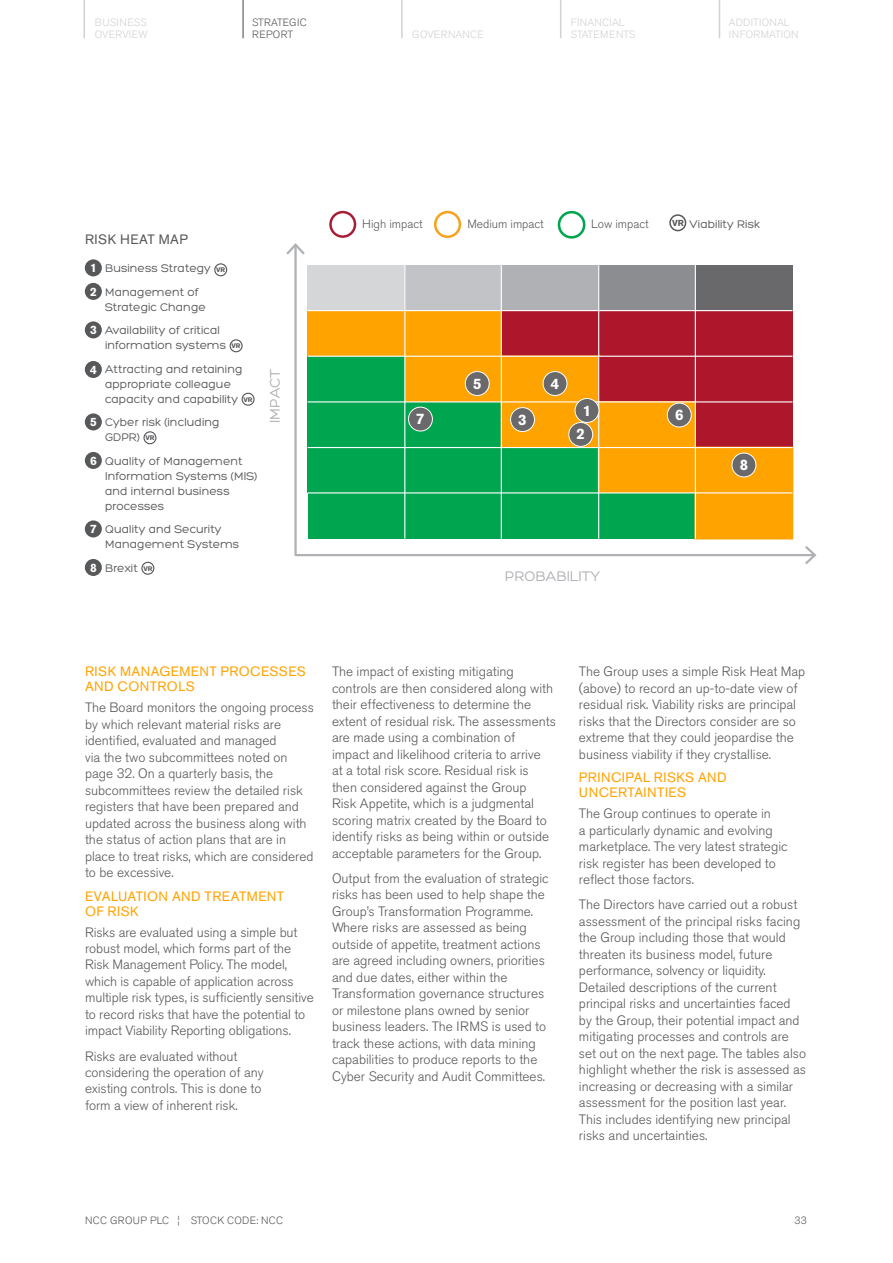
<style>
.page{position:relative;width:893px;height:1263px;background:#fff}
.page>*{position:absolute;margin:0;border:0;box-sizing:border-box;transform-origin:0 0}
.t1{font:15px "Hero";letter-spacing:-.005em;color:#b0b1b5}
.t2{font:700 15px "Akzidenz Grotesk Std";color:#fff}
.t3{font:300 13.5px/16.5px "Akzidenz Grotesk Std";color:#57585a}
.t4{font:13.5px/15px "Akzidenz Grotesk Std";letter-spacing:.035em;color:#ffa300}
.t5{font:13.5px "Akzidenz Grotesk Std";letter-spacing:.04em;color:#57585a}
.t6{font:12px/15px "Hero";color:#57585a}
.t7{font:300 12px "Akzidenz Grotesk Std";color:#57585a}
.t8{font:300 10.5px/12px "Akzidenz Grotesk Std";letter-spacing:.01em;color:#d1d2d4}
.t9{font:300 10.5px/12px "Akzidenz Grotesk Std";letter-spacing:.03em;color:#d1d2d4}
.t10{font:300 10.5px "Akzidenz Grotesk Std";letter-spacing:.03em;color:#57585a}
.t11{font:300 10.5px/12px "Akzidenz Grotesk Std";letter-spacing:.01em;color:#57585a}
.s1{font-family:"Akzidenz Grotesk Std";font-weight:700;color:#fff}
.s2{font-family:"Akzidenz Grotesk Std";font-weight:700;font-size:6.6px}
</style>
<div class="page">
<svg style="left:294px;top:255px;width:511px;height:302px;background:#9b9a5f"></svg>
<svg style="left:286px;top:243px;width:19px;height:12px"></svg>
<svg style="left:805px;top:546px;width:11px;height:18px"></svg>
<div style="left:667px;top:403px;width:25px;height:24px;background:#69696c;border:1px solid #fff;border-radius:50%"></div>
<div style="left:408px;top:407px;width:25px;height:24px;background:#69696c;border:1px solid #fff;border-radius:50%"></div>
<div style="left:575px;top:398px;width:24px;height:25px;background:#69696c;border:1px solid #fff;border-radius:50%"></div>
<div style="left:465px;top:371px;width:25px;height:25px;background:#69696c;border:1px solid #fff;border-radius:50%"></div>
<div style="left:543px;top:371px;width:24px;height:25px;background:#69696c;border:1px solid #fff;border-radius:50%"></div>
<div style="left:510px;top:407px;width:25px;height:25px;background:#69696c;border:1px solid #fff;border-radius:50%"></div>
<div style="left:568px;top:422px;width:25px;height:25px;background:#69696c;border:1px solid #fff;border-radius:50%"></div>
<div style="left:732px;top:453px;width:24px;height:24px;background:#69696c;border:1px solid #fff;border-radius:50%"></div>
<div style="left:85px;top:259px;width:17px;height:17px;background:#57585a;border-radius:50%"></div>
<div style="left:214px;top:263px;width:13px;height:13px;border:1px solid #57585a;border-radius:50%"></div>
<div style="left:85px;top:283px;width:17px;height:17px;background:#57585a;border-radius:50%"></div>
<div style="left:85px;top:321px;width:17px;height:17px;background:#57585a;border-radius:50%"></div>
<div style="left:230px;top:339px;width:13px;height:13px;border:1px solid #57585a;border-radius:50%"></div>
<div style="left:85px;top:361px;width:17px;height:17px;background:#57585a;border-radius:50%"></div>
<div style="left:242px;top:393px;width:13px;height:13px;border:1px solid #57585a;border-radius:50%"></div>
<div style="left:85px;top:413px;width:17px;height:17px;background:#57585a;border-radius:50%"></div>
<div style="left:143px;top:431px;width:13px;height:13px;border:1px solid #57585a;border-radius:50%"></div>
<div style="left:85px;top:452px;width:17px;height:17px;background:#57585a;border-radius:50%"></div>
<div style="left:85px;top:520px;width:17px;height:17px;background:#57585a;border-radius:50%"></div>
<div style="left:85px;top:559px;width:17px;height:17px;background:#57585a;border-radius:50%"></div>
<div style="left:141px;top:562px;width:13px;height:13px;border:1px solid #57585a;border-radius:50%"></div>
<div style="left:669px;top:214px;width:17px;height:17px;border:2px solid #57585a;border-radius:50%"></div>
<div style="left:329px;top:211px;width:27px;height:27px;border:2px solid #a91c35;border-radius:50%"></div>
<div style="left:434px;top:211px;width:27px;height:27px;border:3px solid #f8a11c;border-radius:50%"></div>
<div style="left:558px;top:211px;width:27px;height:28px;border:3px solid #00a54f;border-radius:50%"></div>
<hr style="left:401px;top:0;width:2px;height:38px;background:#d1d2d4">
<hr style="left:560px;top:0;width:1px;height:38px;background:#d1d2d4">
<hr style="left:719px;top:0;width:1px;height:38px;background:#d1d2d4">
<hr style="left:84px;top:0;width:1px;height:38px;background:#d1d2d4">
<hr style="left:242px;top:0;width:2px;height:38px;background:#808285">
<p class="t8" style="left:95px;top:17px;width:54px">BUSINESS<br>OVERVIEW</p>
<p class="t11" style="left:252px;top:17px;width:56px">STRATEGIC<br>REPORT</p>
<p class="t9" style="left:412px;top:29px;width:73px">GOVERNANCE</p>
<p class="t8" style="left:571px;top:17px;width:66px">FINANCIAL<br>STATEMENTS</p>
<p class="t9" style="left:729px;top:17px;width:71px">ADDITIONAL<br>INFORMATION</p>
<p class="t5" style="left:85px;top:231px;width:104px">RISK HEAT MAP</p>
<p class="t6" style="left:90px;top:257px;width:137px;line-height:23.5px"><span class="s1">1</span> Business Strategy <span class="s2">VR<br></span><span class="s1">2</span> Management of</p>
<p class="t6" style="left:90px;top:295px;width:131px;line-height:23.5px;text-align:center">Strategic Change<br><span class="s1">3</span> Availability of critical</p>
<p class="t6" style="left:90px;top:334px;width:154px;line-height:23.5px;text-align:right">information systems <span class="s2">VR<br></span><span class="s1">4</span> Attracting and retaining</p>
<p class="t6" style="left:105px;top:376px;width:149px">appropriate colleague capacity and capability <span class="s2">VR</span></p>
<p class="t6" style="left:105px;top:415px;width:116px;text-indent:-15px"><span class="s1">5</span> Cyber risk (including<br>GDPR) <span class="s2">VR</span></p>
<p class="t6" style="left:105px;top:453px;width:154px;text-indent:-15px"><span class="s1">6</span> Quality of Management<br>Information Systems (MIS) and internal business processes</p>
<p class="t6" style="left:105px;top:522px;width:136px;text-indent:-15px"><span class="s1">7</span> Quality and Security<br>Management Systems</p>
<p class="t6" style="left:90px;top:560px;width:64px"><span class="s1">8</span> Brexit <span class="s2">VR</span></p>
<p class="t1" style="left:267px;top:423px;width:56px;rotate:-90deg">IMPACT</p>
<p class="t7" style="left:362px;top:217px;width:62px">High impact</p>
<p class="t7" style="left:467px;top:217px;width:78px">Medium impact</p>
<p class="t7" style="left:591px;top:217px;width:59px">Low impact</p>
<p class="t6" style="left:672px;top:217px;width:90px"><sup>VR</sup> Viability Risk</p>
<p class="t2" style="left:473px;top:375px;width:10px">5</p>
<p class="t2" style="left:551px;top:375px;width:10px">4</p>
<p class="t2" style="left:518px;top:411px;width:10px">3</p>
<p class="t2" style="left:583px;top:402px;width:10px">1</p>
<p class="t2" style="left:416px;top:410px;width:10px">7</p>
<p class="t2" style="left:675px;top:406px;width:10px">6</p>
<p class="t2" style="left:576px;top:426px;width:10px">2</p>
<p class="t1" style="left:505px;top:569px;width:96px">PROBABILITY</p>
<p class="t2" style="left:740px;top:456px;width:10px">8</p>
<p class="t4" style="left:85px;top:664px;width:222px">RISK MANAGEMENT PROCESSES<br>AND CONTROLS</p>
<p class="t3" style="left:85px;top:700px;width:230px">The Board monitors the ongoing process by which relevant material risks are identified, evaluated and managed<br>via the two subcommittees noted on page 32. On a quarterly basis, the subcommittees review the detailed risk registers that have been prepared and updated across the business along with the status of action plans that are in place to treat risks, which are considered to be excessive.</p>
<p class="t4" style="left:85px;top:888px;width:201px">EVALUATION AND TREATMENT<br>OF RISK</p>
<p class="t3" style="left:85px;top:924px;width:230px">Risks are evaluated using a simple but robust model, which forms part of the Risk Management Policy. The model, which is capable of application across multiple risk types, is sufficiently sensitive to record risks that have the potential to impact Viability Reporting obligations.</p>
<p class="t3" style="left:85px;top:1048px;width:180px">Risks are evaluated without considering the operation of any existing controls. This is done to form a view of inherent risk.</p>
<p class="t3" style="left:332px;top:664px;width:225px">The impact of existing mitigating controls are then considered along with their effectiveness to determine the extent of residual risk. The assessments are made using a combination of impact and likelihood criteria to arrive<br>at a total risk score. Residual risk is then considered against the Group<br>Risk Appetite, which is a judgmental scoring matrix created by the Board to identify risks as being within or outside acceptable parameters for the Group.</p>
<p class="t3" style="left:332px;top:870px;width:218px">Output from the evaluation of strategic risks has been used to help shape the Group’s Transformation Programme.<br>Where risks are assessed as being outside of appetite, treatment actions are agreed including owners, priorities and due dates, either within the Transformation governance structures or milestone plans owned by senior business leaders. The IRMS is used to track these actions, with data mining capabilities to produce reports to the Cyber Security and Audit Committees.</p>
<p class="t3" style="left:579px;top:664px;width:228px">The Group uses a simple Risk Heat Map (above) to record an up-to-date view of residual risk. Viability risks are principal risks that the Directors consider are so extreme that they could jeopardise the business viability if they crystallise.</p>
<p class="t4" style="left:579px;top:770px;width:149px">PRINCIPAL RISKS AND<br>UNCERTAINTIES</p>
<p class="t3" style="left:579px;top:805px;width:210px">The Group continues to operate in<br>a particularly dynamic and evolving marketplace. The very latest strategic risk register has been developed to reflect those factors.</p>
<p class="t3" style="left:579px;top:896px;width:229px">The Directors have carried out a robust assessment of the principal risks facing the Group including those that would threaten its business model, future performance, solvency or liquidity.<br>Detailed descriptions of the current principal risks and uncertainties faced by the Group, their potential impact and mitigating processes and controls are set out on the next page. The tables also highlight whether the risk is assessed as increasing or decreasing with a similar assessment for the position last year.<br>This includes identifying new principal risks and uncertainties.</p>
<p class="t10" style="left:85px;top:1214px;width:200px">NCC GROUP PLC ¦ STOCK CODE: NCC</p>
<p class="t10" style="left:795px;top:1214px;width:14px">33</p>
</div>
